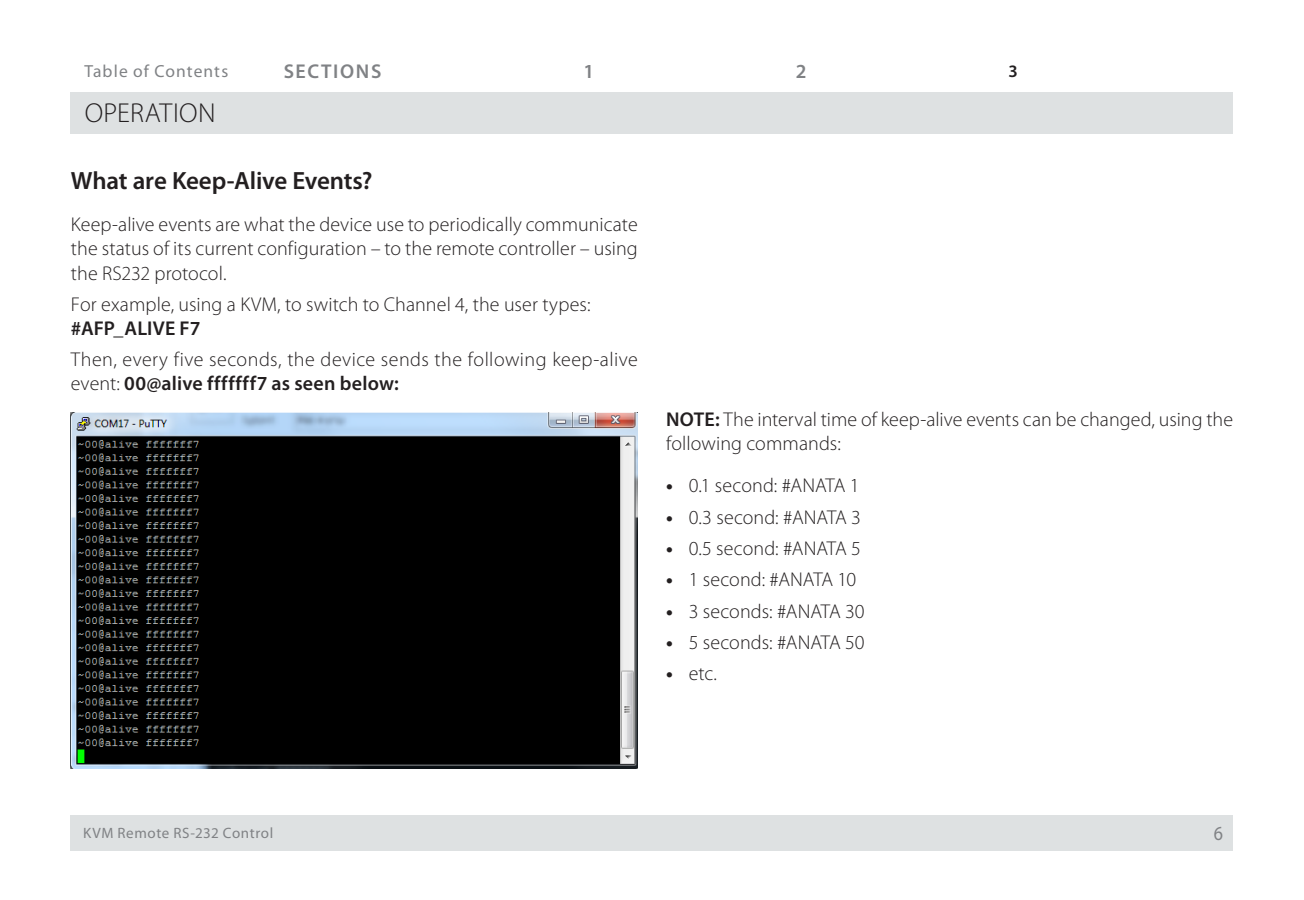
<style>
.page{position:relative;width:1304px;height:900px;background:#fff}
.page>*{position:absolute;margin:0;border:0;box-sizing:border-box;transform-origin:0 0}
.t1{font:300 27.5px "Myriad Pro";color:#231f20}
.Headers{font:600 25px "Myriad Pro";letter-spacing:-.01em;color:#231f20}
.body_plain{font:300 20px/24px "Myriad Pro";letter-spacing:.01em;color:#231f20}
.Body_Plain_-_Notes{font:300 20px/24px "Myriad Pro";color:#231f20}
.t2{font:600 20px "Myriad Pro";letter-spacing:.08em;color:#808285}
.t3{font:20px "Myriad Pro";color:#808285;scale:.9 1}
.t4{font:17.5px "Myriad Pro";letter-spacing:.06em;color:#808285}
.t5{font:600 17.5px "Myriad Pro";color:#231f20}
.t6{font:15px "Myriad Pro";letter-spacing:.04em;color:#808285}
.s1{font-weight:600}
.s2{font-weight:700}
</style>
<div class="page">
<div style="left:71px;top:92px;width:1162px;height:42px;background:#dee1e2"></div>
<div style="left:71px;top:815px;width:1162px;height:35px;background:#dee1e2"></div>
<img style="left:71px;top:412px;width:567px;height:356px">
<p class="t4" style="left:84px;top:61px;width:145px">Table of Contents</p>
<p class="t2" style="left:284px;top:59px;width:99px">SECTIONS</p>
<p class="t2" style="left:583px;top:59px;width:12px">1</p>
<p class="t2" style="left:796px;top:59px;width:12px">2</p>
<p class="t5" style="left:1008px;top:60px;width:11px">3</p>
<h1 class="t1" style="left:85px;top:98px;width:90px">Operation</h1>
<p class="Headers" style="left:71px;top:165px;width:303px">What are Keep-Alive Events?</p>
<p class="body_plain" style="left:71px;top:213px;width:568px;text-align:justify">Keep-alive events are what the device use to periodically communicate the status of its current configuration – to the remote controller – using the RS232 protocol.</p>
<p class="body_plain" style="left:71px;top:293px;width:521px">For example, using a KVM, to switch to Channel 4, the user types: <span class="s1">#AFP_ALIVE F7</span></p>
<p class="body_plain" style="left:71px;top:348px;width:568px">Then, every five seconds, the device sends the following keep-alive event: <span class="s1">00@alive fffffff7 as seen below:</span></p>
<p class="Body_Plain_-_Notes" style="left:666px;top:407px;width:568px"><span class="s1">NOTE:</span> The interval time of keep-alive events can be changed, using the following commands:</p>
<p class="body_plain" style="left:666px;top:474px;width:195px"><span class="s2">•</span> 0.1 second: #ANATA 1</p>
<p class="body_plain" style="left:666px;top:505px;width:196px"><span class="s2">•</span> 0.3 second: #ANATA 3</p>
<p class="body_plain" style="left:666px;top:537px;width:196px"><span class="s2">•</span> 0.5 second: #ANATA 5</p>
<p class="body_plain" style="left:666px;top:568px;width:192px"><span class="s2">•</span> 1 second: #ANATA 10</p>
<p class="body_plain" style="left:666px;top:599px;width:200px"><span class="s2">•</span> 3 seconds: #ANATA 30</p>
<p class="body_plain" style="left:666px;top:631px;width:200px"><span class="s2">•</span> 5 seconds: #ANATA 50</p>
<p class="body_plain" style="left:666px;top:662px;width:52px"><span class="s2">•</span> etc.</p>
<p class="t6" style="left:83px;top:824px;width:192px">KVM Remote RS-232 Control</p>
<p class="t3" style="left:1214px;top:821px;width:12px">6</p>
</div>
